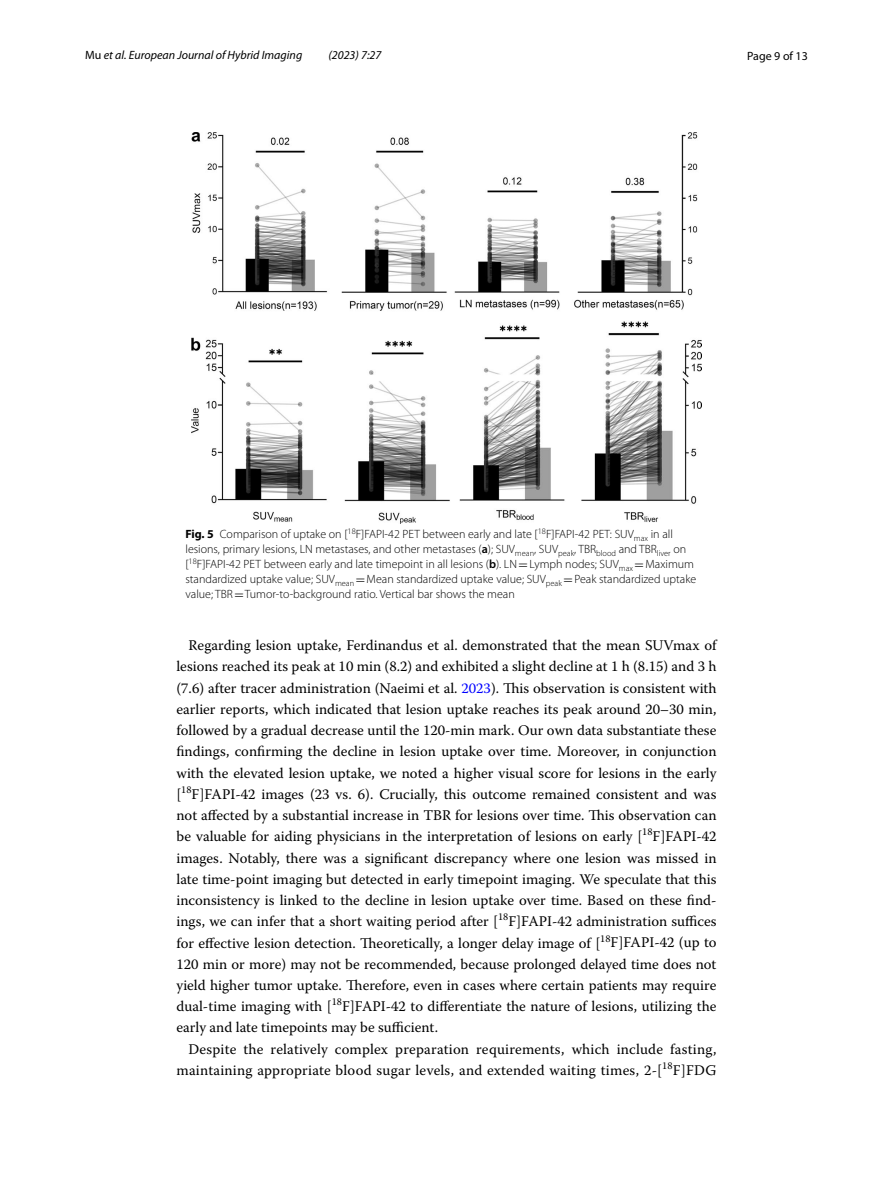
<style>
.page{position:relative;width:893px;height:1187px;background:#fff}
.page>*{position:absolute;margin:0;border:0;box-sizing:border-box;transform-origin:0 0}
.t1{font:14.7px/21.3px "Warnock Pro";letter-spacing:.015em;color:#000;text-align:justify}
.t2{font:300 12px/15px "Myriad Pro";color:#000}
.t3{font:italic 12px "Myriad Pro";color:#000}
.t4{font:12px "Myriad Pro";color:#000}
.s1{font-style:normal}
.s2{font-weight:700}
.s3{font-weight:600}
.s4{font-family:"MTSY";font-weight:400}
.s5{color:#00f}
</style>
<div class="page">
<img style="left:191px;top:133px;width:511px;height:390px">
<p class="t3" style="left:85px;top:48px;width:219px"><span class="s1">Mu</span> et al. European Journal of Hybrid Imaging</p>
<p class="t3" style="left:328px;top:48px;width:54px">(2023) 7:27</p>
<p class="t4" style="left:747px;top:48px;width:62px">Page 9 of 13</p>
<p class="t2" style="left:185px;top:527px;width:512px"><span class="s2">Fig. 5</span> Comparison of uptake on [<sup>18</sup>F]FAPI-42 PET between early and late [<sup>18</sup>F]FAPI-42 PET: SUV<sub>max</sub> in all lesions, primary lesions, LN metastases, and other metastases (<span class="s3">a</span>); SUV<sub>mean</sub>, SUV<sub>peak</sub>, TBR<sub>blood</sub> and TBR<sub>liver</sub> on [<sup>18</sup>F]FAPI-42 PET between early and late timepoint in all lesions (<span class="s3">b</span>). LN<span class="s4">=</span>Lymph nodes; SUV<sub>max</sub> <span class="s4">=</span>Maximum standardized uptake value; SUV<sub>mean</sub> <span class="s4">=</span>Mean standardized uptake value; SUV<sub>peak</sub> <span class="s4">=</span>Peak standardized uptake value; TBR<span class="s4">=</span>Tumor-to-background ratio. Vertical bar shows the mean</p>
<p class="t1" style="left:176px;top:634px;width:542px;text-indent:12px">Regarding lesion uptake, Ferdinandus et al. demonstrated that the mean SUVmax of lesions reached its peak at 10 min (8.2) and exhibited a slight decline at 1 h (8.15) and 3 h (7.6) after tracer administration (Naeimi et al. <span class="s5">2023</span>). This observation is consistent with earlier reports, which indicated that lesion uptake reaches its peak around 20–30 min, followed by a gradual decrease until the 120-min mark. Our own data substantiate these findings, confirming the decline in lesion uptake over time. Moreover, in conjunction with the elevated lesion uptake, we noted a higher visual score for lesions in the early [<sup>18</sup>F]FAPI-42 images (23 vs. 6). Crucially, this outcome remained consistent and was not affected by a substantial increase in TBR for lesions over time. This observation can be valuable for aiding physicians in the interpretation of lesions on early [<sup>18</sup>F]FAPI-42 images. Notably, there was a significant discrepancy where one lesion was missed in late time-point imaging but detected in early timepoint imaging. We speculate that this inconsistency is linked to the decline in lesion uptake over time. Based on these find&shy;ings, we can infer that a short waiting period after [<sup>18</sup>F]FAPI-42 administration suffices for effective lesion detection. Theoretically, a longer delay image of [<sup>18</sup>F]FAPI-42 (up to 120 min or more) may not be recommended, because prolonged delayed time does not yield higher tumor uptake. Therefore, even in cases where certain patients may require dual-time imaging with [<sup>18</sup>F]FAPI-42 to differentiate the nature of lesions, utilizing the early and late timepoints may be sufficient.</p>
<p class="t1" style="left:176px;top:1037px;width:542px;text-align:right">Despite the relatively complex preparation requirements, which include fasting, maintaining appropriate blood sugar levels, and extended waiting times, 2-[<sup>18</sup>F]FDG</p>
</div>
